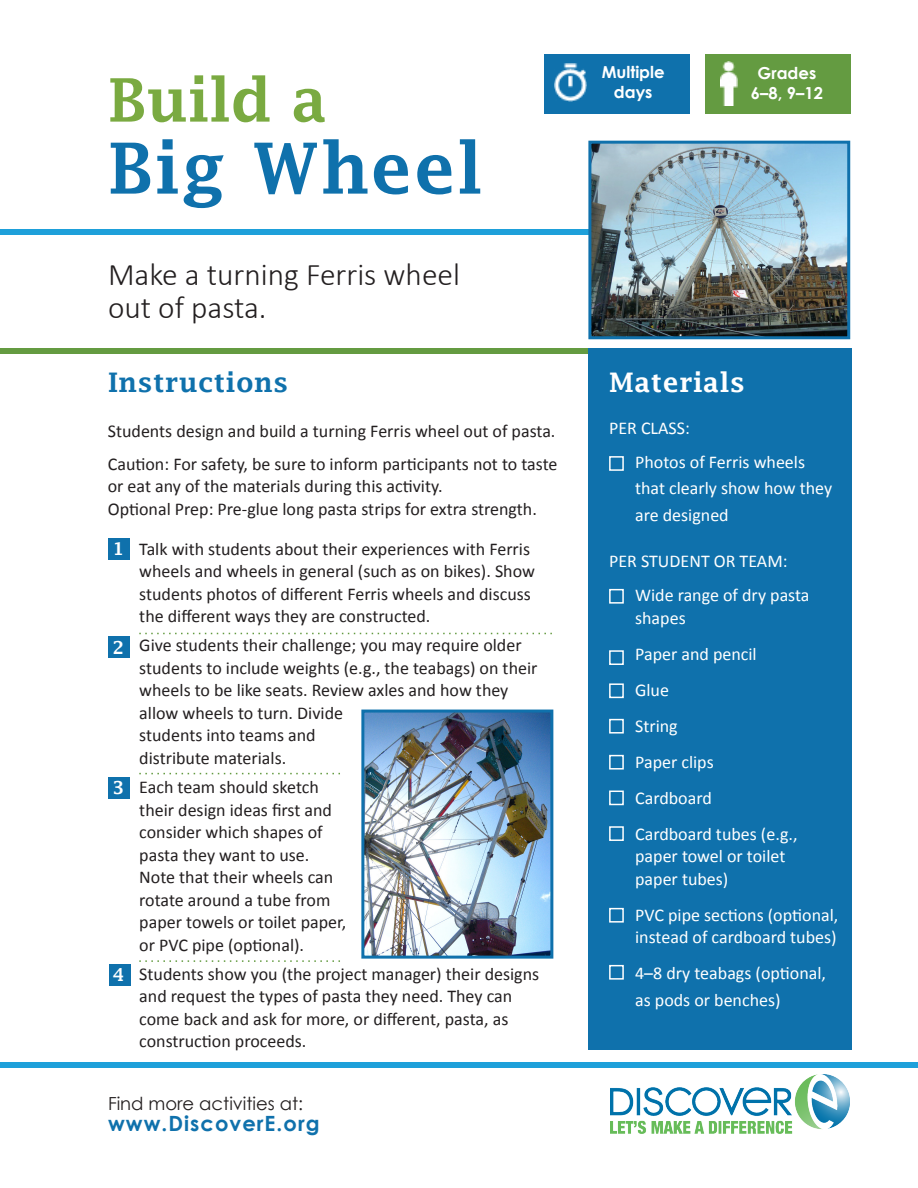
<style>
.page{position:relative;width:918px;height:1188px;background:#fff}
.page>*{position:absolute;margin:0;border:0;box-sizing:border-box;transform-origin:0 0}
.t1{font:600 70.5px "Lucida Fax";letter-spacing:.02em;color:#0f71ac}
.t2{font:600 60px "Lucida Fax";color:#7aaa41}
.t3{font:300 31.5px/33px "Calibri";color:#231f20}
.t4{font:600 27px "Lucida Fax";letter-spacing:.02em;color:#0f71ac}
.t5{font:600 27px "Lucida Fax";letter-spacing:.02em;color:#fff}
.t6{font:700 21px "Century Gothic";letter-spacing:.05em;color:#0f71ac}
.t7{font:18px/22.5px "Calibri";color:#231f20}
.t8{font:18px/22.5px "Calibri";color:#fff}
.t9{font:18px "Century Gothic";color:#231f20}
.t10{font:600 18px "Lucida Fax";color:#fff}
.t11{font:700 16.5px/19.8px "Century Gothic";color:#fff;text-align:center}
</style>
<div class="page">
<div style="left:0;top:1062px;width:918px;height:6px;background:#1ea0da"></div>
<div style="left:705px;top:54px;width:146px;height:59px;background:#649b41"></div>
<div style="left:544px;top:54px;width:146px;height:59px;background:#0f71ac"></div>
<div style="left:0;top:229px;width:834px;height:6px;background:#1ea0da"></div>
<div style="left:0;top:349px;width:591px;height:5px;background:#649b41"></div>
<div style="left:588px;top:349px;width:263px;height:701px;background:#0f71ac"></div>
<svg style="left:139px;top:633px;width:413px;height:1px"></svg>
<svg style="left:139px;top:773px;width:201px;height:1px"></svg>
<svg style="left:139px;top:960px;width:201px;height:2px"></svg>
<img style="left:610px;top:1074px;width:239px;height:60px">
<img style="left:555px;top:63px;width:32px;height:38px">
<img style="left:721px;top:61px;width:17px;height:44px">
<div style="left:609px;top:456px;width:15px;height:15px;border:2px solid #fff"></div>
<div style="left:609px;top:589px;width:15px;height:15px;border:2px solid #fff"></div>
<div style="left:609px;top:755px;width:15px;height:15px;border:2px solid #fff"></div>
<div style="left:609px;top:791px;width:15px;height:14px;border:2px solid #fff"></div>
<div style="left:609px;top:826px;width:15px;height:15px;border:2px solid #fff"></div>
<div style="left:609px;top:719px;width:15px;height:15px;border:2px solid #fff"></div>
<div style="left:609px;top:650px;width:15px;height:15px;border:2px solid #fff"></div>
<div style="left:609px;top:683px;width:15px;height:15px;border:2px solid #fff"></div>
<div style="left:108px;top:538px;width:21px;height:22px;background:#0f71ac"></div>
<div style="left:609px;top:965px;width:15px;height:15px;border:2px solid #fff"></div>
<div style="left:609px;top:908px;width:15px;height:15px;border:2px solid #fff"></div>
<img style="left:592px;top:145px;width:254px;height:190px">
<div style="left:588px;top:141px;width:262px;height:198px;border:3px solid #0f71ac"></div>
<div style="left:108px;top:777px;width:21px;height:22px;background:#0f71ac"></div>
<div style="left:108px;top:637px;width:21px;height:21px;background:#0f71ac"></div>
<img style="left:365px;top:714px;width:184px;height:241px">
<div style="left:361px;top:710px;width:192px;height:249px;border:3px solid #0f71ac"></div>
<div style="left:109px;top:964px;width:21px;height:21px;background:#0f71ac"></div>
<p class="t2" style="left:108px;top:66px;width:220px">Build a</p>
<p class="t1" style="left:108px;top:128px;width:376px">Big Wheel</p>
<p class="t3" style="left:108px;top:258px;width:354px">Make a turning Ferris wheel out of pasta.</p>
<p class="t11" style="left:602px;top:62px;width:65px">Multiple days</p>
<p class="t11" style="left:758px;top:63px;width:60px">Grades</p>
<p class="t11" style="left:751px;top:82px;width:73px">6–8, 9–12</p>
<p class="t4" style="left:108px;top:367px;width:182px">Instructions</p>
<p class="t5" style="left:609px;top:367px;width:137px">Materials</p>
<p class="t8" style="left:609px;top:416px;width:82px">PER CLASS:</p>
<p class="t7" style="left:108px;top:418px;width:449px">Students design and build a turning Ferris wheel out of pasta.</p>
<p class="t7" style="left:108px;top:452px;width:451px">Caution: For safety, be sure to inform participants not to taste or eat any of the materials during this activity.</p>
<p class="t7" style="left:108px;top:497px;width:431px">Optional Prep: Pre-glue long pasta strips for extra strength.</p>
<p class="t7" style="left:139px;top:537px;width:397px">Talk with students about their experiences with Ferris wheels and wheels in general (such as on bikes). Show students photos of different Ferris wheels and discuss the different ways they are constructed.</p>
<p class="t7" style="left:139px;top:633px;width:400px">Give students their challenge; you may require older students to include weights (e.g., the teabags) on their wheels to be like seats. Review axles and how they allow wheels to turn. Divide<br>students into teams and<br>distribute materials.</p>
<p class="t7" style="left:139px;top:775px;width:209px">Each team should sketch their design ideas first and consider which shapes of pasta they want to use.<br>Note that their wheels can rotate around a tube from paper towels or toilet paper, or PVC pipe (optional).</p>
<p class="t7" style="left:139px;top:962px;width:401px">Students show you (the project manager) their designs and request the types of pasta they need. They can come back and ask for more, or different, pasta, as construction proceeds.</p>
<p class="t8" style="left:635px;top:448px;width:199px;line-height:26.2px">Photos of Ferris wheels that clearly show how they are designed</p>
<p class="t10" style="left:113px;top:539px;width:13px">1</p>
<p class="t8" style="left:609px;top:549px;width:180px">PER STUDENT OR TEAM:</p>
<p class="t8" style="left:635px;top:583px;width:176px">Wide range of dry pasta shapes</p>
<p class="t8" style="left:635px;top:642px;width:123px">Paper and pencil</p>
<p class="t8" style="left:635px;top:678px;width:35px">Glue</p>
<p class="t8" style="left:635px;top:714px;width:44px">String</p>
<p class="t8" style="left:635px;top:750px;width:80px">Paper clips</p>
<p class="t8" style="left:635px;top:786px;width:78px">Cardboard</p>
<p class="t8" style="left:635px;top:822px;width:164px">Cardboard tubes (e.g., paper towel or toilet paper tubes)</p>
<p class="t8" style="left:635px;top:903px;width:205px">PVC pipe sections (optional, instead of cardboard tubes)</p>
<p class="t8" style="left:635px;top:959px;width:192px;line-height:27px">4–8 dry teabags (optional, as pods or benches)</p>
<p class="t10" style="left:112px;top:637px;width:13px">2</p>
<p class="t10" style="left:112px;top:777px;width:13px">3</p>
<p class="t10" style="left:113px;top:964px;width:13px">4</p>
<p class="t9" style="left:108px;top:1092px;width:197px">Find more activities at:</p>
<p class="t6" style="left:108px;top:1110px;width:213px">www.DiscoverE.org</p>
</div>
